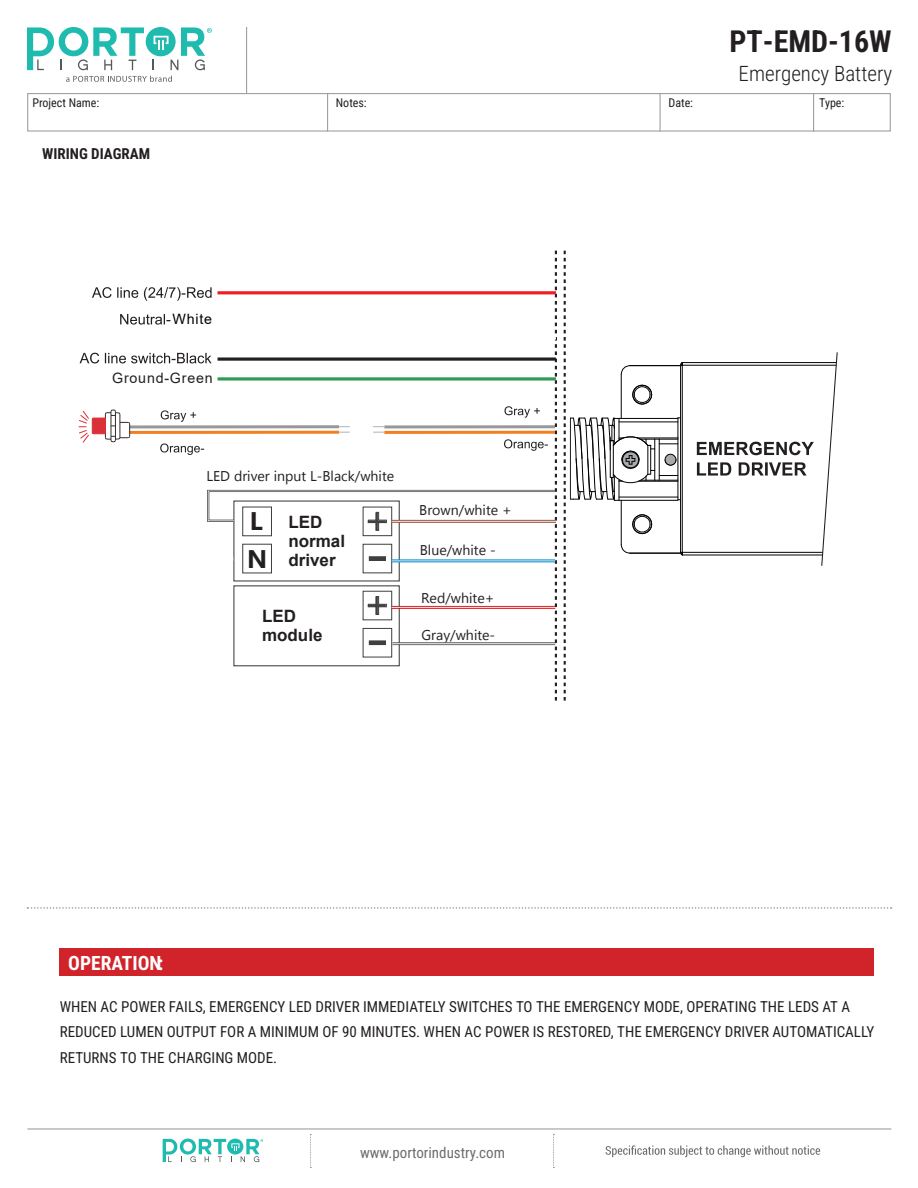
<style>
.page{position:relative;width:918px;height:1188px;background:#fff}
.page>*{position:absolute;margin:0;border:0;box-sizing:border-box;transform-origin:0 0}
.t1{font:59.1px "Malgun Gothic";color:#3f3f40}
.t2{font:38.25px "Malgun Gothic";color:#3f3f40}
.t3{font:700 30px "Roboto Condensed";color:#231f20}
.t4{font:700 25.5px/37.2px "Microsoft New Tai Lue";color:#231f20}
.t5{font:300 21px "Roboto Condensed";color:#231f20}
.t6{font:700 19.5px "Roboto Condensed";color:#fff}
.t7{font:700 16.95px/19px "Arial";color:#231f20}
.t8{font:15px/25.5px "Roboto Condensed";color:#231f20}
.t9{font:15px "Roboto Condensed";color:#6c6d70}
.t10{font:700 15px "Roboto Condensed";color:#231f20}
.t11{font:14.25px "Arial";letter-spacing:.055em;color:#231f20}
.t12{font:14.25px "Arial";letter-spacing:.055em;color:#030303}
.t13{font:14.1px "Microsoft New Tai Lue";color:#231f20}
.t14{font:12px "Roboto Condensed";color:#231f20}
</style>
<div class="page">
<div style="left:146px;top:27px;width:30px;height:29px;background:#20bbaf;border-radius:50%"></div>
<svg style="left:153px;top:27px;width:59px;height:43px"></svg>
<svg style="left:27px;top:27px;width:117px;height:43px"></svg>
<svg style="left:66px;top:76px;width:106px;height:6px"></svg>
<svg style="left:163px;top:1139px;width:100px;height:23px"></svg>
<div style="left:27px;top:93px;width:864px;height:38px;border:1px solid #939598"></div>
<svg style="left:606px;top:1145px;width:214px;height:12px"></svg>
<hr style="left:246px;top:27px;width:1px;height:66px;background:#939598">
<svg style="left:27px;top:907px;width:865px;height:2px"></svg>
<svg style="left:310px;top:1134px;width:1px;height:34px"></svg>
<svg style="left:553px;top:1134px;width:1px;height:34px"></svg>
<hr style="left:27px;top:1129px;width:864px;height:1px;background:#939598">
<hr style="left:813px;top:93px;width:1px;height:38px;background:#939598">
<hr style="left:660px;top:93px;width:1px;height:38px;background:#939598">
<hr style="left:327px;top:93px;width:1px;height:38px;background:#939598">
<div style="left:59px;top:948px;width:815px;height:28px;background:#d1232a"></div>
<svg style="left:697px;top:442px;width:117px;height:13px"></svg>
<svg style="left:697px;top:462px;width:110px;height:14px"></svg>
<hr style="left:682px;top:362px;width:154px;height:1px;background:#030303">
<hr style="left:682px;top:365px;width:154px;height:1px;background:#030303">
<hr style="left:682px;top:552px;width:140px;height:1px;background:#030303">
<hr style="left:682px;top:555px;width:140px;height:1px;background:#030303">
<svg style="left:821px;top:352px;width:17px;height:214px"></svg>
<svg style="left:564px;top:251px;width:120px;height:450px"></svg>
<svg style="left:92px;top:251px;width:465px;height:450px"></svg>
<div style="left:369px;top:640px;width:17px;height:5px;border:1px solid #3f3f40"></div>
<hr style="left:392px;top:607px;width:163px;height:1px;background:#e6e7e9">
<hr style="left:393px;top:643px;width:162px;height:1px;background:#e6e7e9">
<svg style="left:78px;top:335px;width:479px;height:227px"></svg>
<div style="left:285px;top:333px;width:11px;height:11px;background:#fff;border-radius:50%"></div>
<hr style="left:289px;top:318px;width:3px;height:20px;background:#fff">
<hr style="left:218px;top:318px;width:73px;height:4px;background:#fff">
<h3 class="t3" style="left:730px;top:20px;width:164px">PT-EMD-16W</h3>
<h3 class="t5" style="left:739px;top:59px;width:155px">Emergency Battery</h3>
<p class="t14" style="left:32px;top:95px;width:69px">Project Name:</p>
<p class="t14" style="left:819px;top:95px;width:27px">Type:</p>
<p class="t14" style="left:336px;top:95px;width:32px">Notes:</p>
<p class="t14" style="left:669px;top:95px;width:26px">Date:</p>
<p class="t10" style="left:42px;top:143px;width:109px">WIRING DIAGRAM</p>
<p class="t12" style="left:173px;top:309px;width:41px">White</p>
<p class="t11" style="left:112px;top:368px;width:102px">Ground-Green</p>
<p class="t13" style="left:206px;top:468px;width:189px">LED driver input L-Black/white</p>
<h3 class="t4" style="left:247px;top:505px;width:22px">L<br>N</h3>
<p class="t7" style="left:288px;top:513px;width:58px">LED normal driver</p>
<p class="t7" style="left:262px;top:607px;width:62px">LED module</p>
<h2 class="t2" style="left:364px;top:497px;width:28px">+</h2>
<h1 class="t1" style="left:365px;top:520px;width:26px">-</h1>
<h2 class="t2" style="left:364px;top:581px;width:28px">+</h2>
<h1 class="t1" style="left:365px;top:605px;width:26px">-</h1>
<p class="t13" style="left:419px;top:502px;width:94px">Brown/white +</p>
<p class="t13" style="left:420px;top:542px;width:77px">Blue/white -</p>
<p class="t13" style="left:421px;top:590px;width:75px">Red/white+</p>
<p class="t13" style="left:422px;top:627px;width:75px">Gray/white-</p>
<h3 class="t6" style="left:68px;top:949px;width:97px">OPERATION:</h3>
<p class="t8" style="left:60px;top:993px;width:816px">WHEN AC POWER FAILS, EMERGENCY LED DRIVER IMMEDIATELY SWITCHES TO THE EMERGENCY MODE, OPERATING THE LEDS AT A<br>REDUCED LUMEN OUTPUT FOR A MINIMUM OF 90 MINUTES. WHEN AC POWER IS RESTORED, THE EMERGENCY DRIVER AUTOMATICALLY<br>RETURNS TO THE CHARGING MODE.</p>
<p class="t9" style="left:360px;top:1142px;width:146px">www.portorindustry.com</p>
</div>
